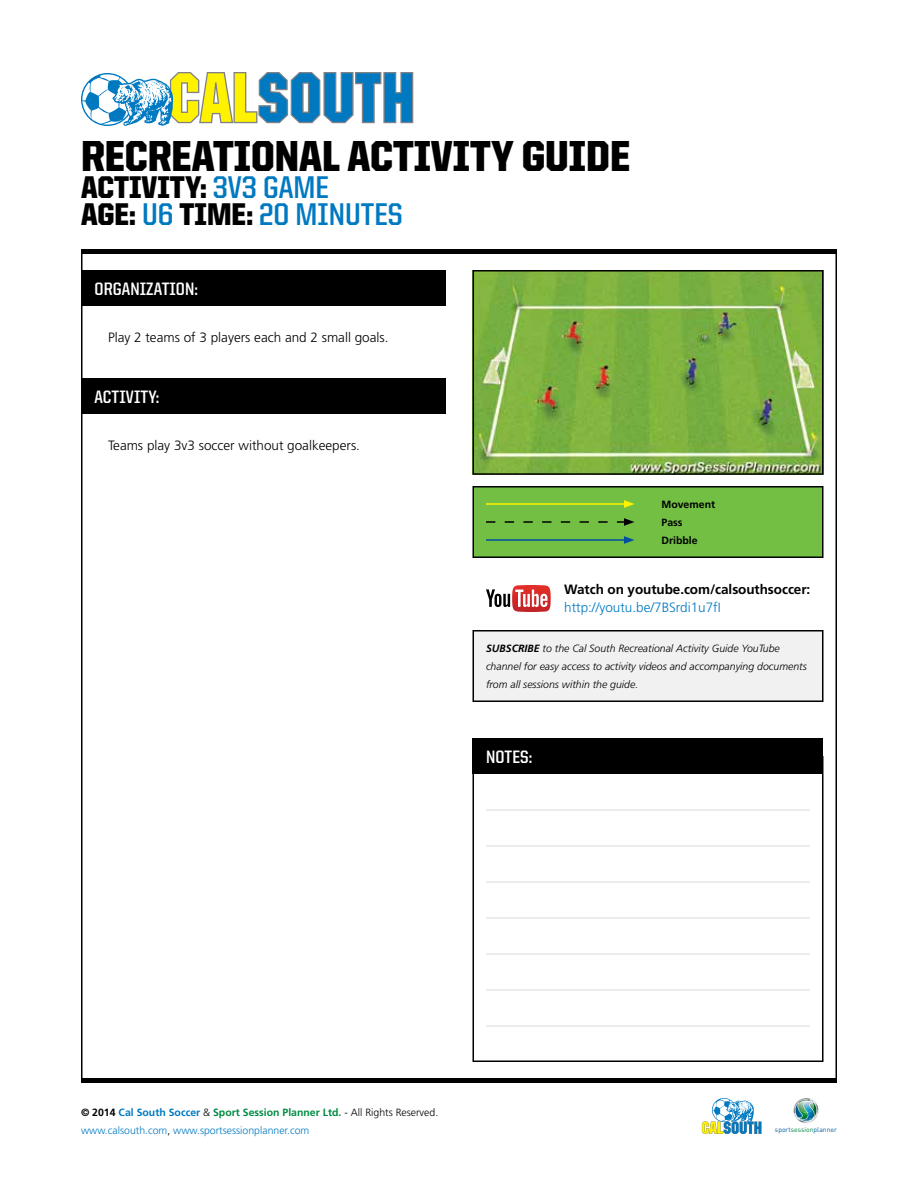
<style>
.page{position:relative;width:918px;height:1188px;background:#fff}
.page>*{position:absolute;margin:0;border:0;box-sizing:border-box;transform-origin:0 0}
.t1{font:900 43.5px "United Sans Semi Cond";color:#000}
.t2{font:900 31.5px/27px "United Sans Semi Cond";color:#000}
.t3{font:700 18px "United Sans Semi Cond";letter-spacing:.005em;color:#fff}
.t4{font:300 13.5px "Frutiger";color:#000}
.t5{font:700 13.5px "Frutiger";letter-spacing:-.005em;color:#000}
.t6{font:300 13.5px "Frutiger";color:#0079c1}
.t7{font:italic 300 10.5px/18px "Frutiger";color:#000}
.t8{font:300 10.5px/18px "Frutiger";color:#0079c1}
.t9{font:700 10.5px/18px "Frutiger";color:#000}
.t10{font:6.75px "DIN";color:#005e9e}
.s1{font-weight:700;color:#0079c1}
.s2{font-weight:700}
.s3{font-weight:700;color:#000}
.s4{color:#000}
.s5{font-weight:700;color:#008b44}
.s6{color:#008b44}
</style>
<div class="page">
<div style="left:81px;top:1078px;width:756px;height:5px;background:#000"></div>
<div style="left:81px;top:249px;width:756px;height:5px;background:#000"></div>
<svg style="left:794px;top:1098px;width:24px;height:25px"></svg>
<div style="left:712px;top:1098px;width:24px;height:24px;background:#58a6d6;border-radius:50%"></div>
<svg style="left:702px;top:1099px;width:60px;height:35px"></svg>
<div style="left:473px;top:631px;width:350px;height:70px;background:#f1f1f2"></div>
<div style="left:472px;top:630px;width:352px;height:72px;border:2px solid #000"></div>
<div style="left:81px;top:270px;width:365px;height:36px;background:#000"></div>
<div style="left:81px;top:378px;width:365px;height:36px;background:#000"></div>
<svg style="left:486px;top:585px;width:65px;height:27px"></svg>
<div style="left:473px;top:487px;width:350px;height:70px;background:#72bf44"></div>
<div style="left:472px;top:486px;width:352px;height:72px;border:2px solid #000"></div>
<hr style="left:486px;top:503px;width:140px;height:2px;background:#fff200">
<svg style="left:624px;top:500px;width:10px;height:8px"></svg>
<svg style="left:486px;top:518px;width:148px;height:8px"></svg>
<hr style="left:486px;top:539px;width:140px;height:2px;background:#034ea2">
<svg style="left:624px;top:536px;width:10px;height:8px"></svg>
<div style="left:472px;top:756px;width:352px;height:306px;border:2px solid #000"></div>
<div style="left:472px;top:738px;width:352px;height:36px;background:#000"></div>
<hr style="left:486px;top:1025px;width:324px;height:2px;background:#e6e7e8">
<hr style="left:486px;top:809px;width:324px;height:2px;background:#e6e7e8">
<hr style="left:486px;top:845px;width:324px;height:2px;background:#e6e7e8">
<hr style="left:486px;top:881px;width:324px;height:2px;background:#e6e7e8">
<hr style="left:486px;top:917px;width:324px;height:2px;background:#e6e7e8">
<hr style="left:486px;top:953px;width:324px;height:2px;background:#e6e7e8">
<hr style="left:486px;top:989px;width:324px;height:2px;background:#e6e7e8">
<img style="left:475px;top:273px;width:346px;height:199px">
<div style="left:472px;top:270px;width:352px;height:205px;border:2px solid #000"></div>
<svg style="left:82px;top:72px;width:331px;height:54px"></svg>
<h1 class="t1" style="left:81px;top:133px;width:551px">RECREATIONAL ACTIVITY GUIDE</h1>
<h2 class="t2" style="left:81px;top:173px;width:323px">ACTIVITY: <span class="s1">3V3 GAME<br></span>AGE: <span class="s1">U6</span> TIME: <span class="s1">20 MINUTES</span></h2>
<h3 class="t3" style="left:94px;top:279px;width:105px">ORGANIZATION:</h3>
<p class="t4" style="left:108px;top:330px;width:282px">Play 2 teams of 3 players each and 2 small goals.</p>
<h3 class="t3" style="left:94px;top:387px;width:66px">ACTIVITY:</h3>
<p class="t4" style="left:108px;top:438px;width:254px">Teams play 3v3 soccer without goalkeepers.</p>
<p class="t9" style="left:662px;top:495px;width:55px">Movement<br>Pass<br>Dribble</p>
<p class="t5" style="left:564px;top:581px;width:248px">Watch on youtube.com/calsouthsoccer:</p>
<p class="t6" style="left:564px;top:600px;width:158px">http://youtu.be/7BSrdi1u7fI</p>
<p class="t7" style="left:486px;top:639px;width:322px"><span class="s2">SUBSCRIBE</span> to the Cal South Recreational Activity Guide YouTube channel for easy access to activity videos and accompanying documents from all sessions within the guide.</p>
<h3 class="t3" style="left:486px;top:747px;width:48px">NOTES:</h3>
<p class="t8" style="left:81px;top:1104px;width:359px"><span class="s3">© 2014</span> <span class="s2">Cal South Soccer</span> <span class="s4">&amp;</span> <span class="s5">Sport Session Planner Ltd.</span> <span class="s4">- All Rights Reserved. </span>www.calsouth.com<span class="s4">,</span> www.sportsessionplanner.com</p>
<p class="t10" style="left:775px;top:1126px;width:64px">sport<span class="s6">session</span>planner</p>
</div>
